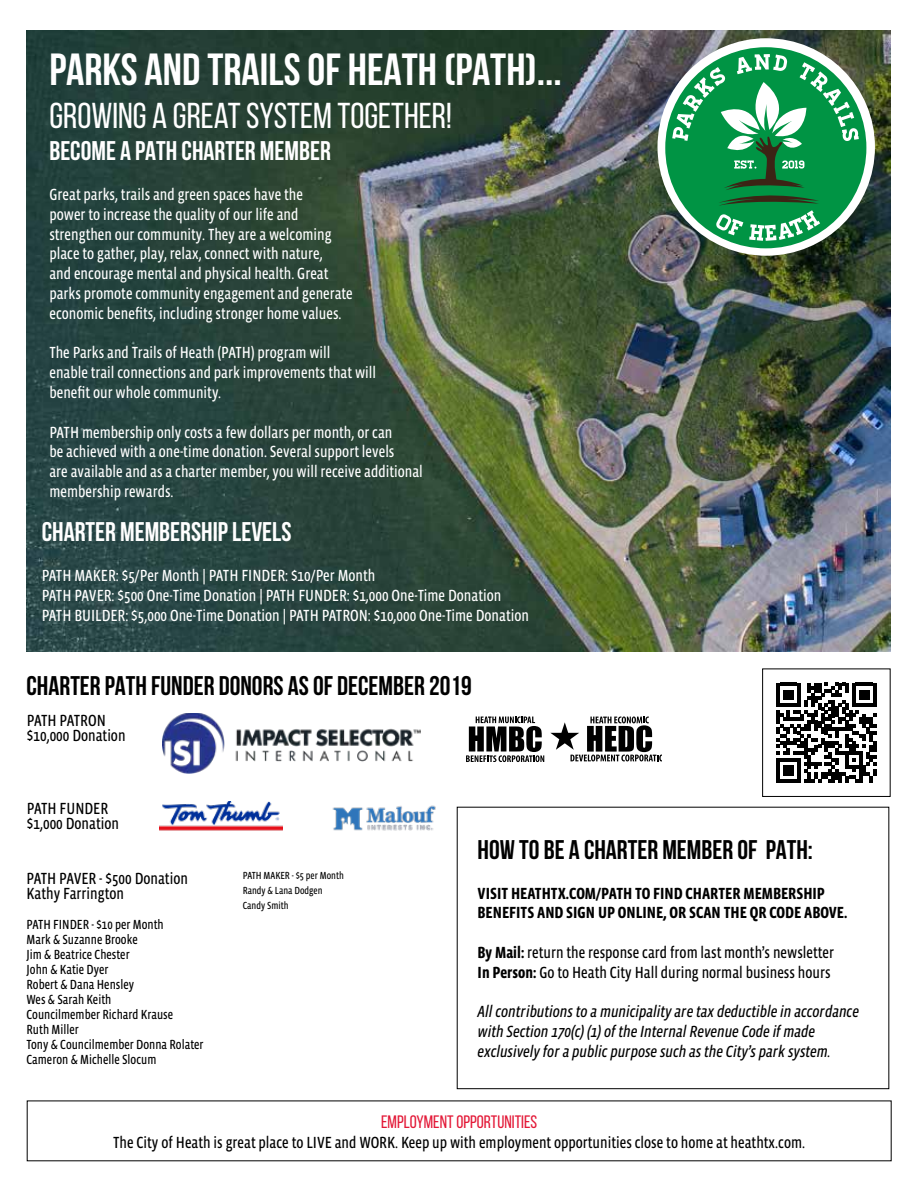
<style>
.page{position:relative;width:918px;height:1188px;background:#fff}
.page>*{position:absolute;margin:0;border:0;box-sizing:border-box;transform-origin:0 0}
.t1{font:700 45px "Bebas Neue";color:#fff}
.t2{font:36px "Bebas Neue";color:#fff}
.t3{font:700 27px "Bebas Neue";color:#000}
.t4{font:700 27px "Bebas Neue";color:#fff}
.t5{font:18px "Bebas Neue";color:#e31837}
.t6{font:16.5px/19.8px "Vista Sans Nar OTCE";color:#fff}
.t7{font:16.5px/15px "Vista Sans Nar OTCE";color:#000}
.t8{font:italic 16.5px/19.8px "Vista Sans Nar OTCE";color:#000}
.t9{font:700 16.5px/19.8px "Vista Sans Nar OTCE";color:#000}
.t10{font:13.5px/15px "Vista Sans Nar OTCE";color:#000}
.t11{font:10.5px/15px "Vista Sans Nar OTCE";color:#000}
.s1{font-weight:700}
</style>
<div class="page">
<img style="left:27px;top:30px;width:864px;height:621px">
<div style="left:457px;top:807px;width:432px;height:282px;border:1px solid #000"></div>
<svg style="left:776px;top:683px;width:100px;height:100px"></svg>
<div style="left:762px;top:669px;width:129px;height:128px;border:1px solid #000"></div>
<img style="left:159px;top:801px;width:124px;height:30px">
<img style="left:332px;top:805px;width:104px;height:26px">
<img style="left:163px;top:713px;width:257px;height:61px">
<svg style="left:466px;top:716px;width:78px;height:46px"></svg>
<svg style="left:550px;top:717px;width:112px;height:44px"></svg>
<div style="left:658px;top:38px;width:217px;height:218px;background:#fff;border-radius:50%"></div>
<div style="left:665px;top:47px;width:201px;height:201px;background:#009444;border-radius:50%"></div>
<svg style="left:672px;top:54px;width:187px;height:187px"></svg>
<h1 class="t1" style="left:49px;top:45px;width:514px">PARKS AND TRAILS OF HEATH (PATH)...</h1>
<h2 class="t2" style="left:49px;top:96px;width:404px">GROWING A GREAT SYSTEM TOGETHER!</h2>
<h3 class="t4" style="left:49px;top:136px;width:283px">BECOME A PATH CHARTER MEMBER</h3>
<p class="t6" style="left:49px;top:184px;width:305px">Great parks, trails and green spaces have the<br>power to increase the quality of our life and strengthen our community. They are a welcoming place to gather, play, relax, connect with nature,<br>and encourage mental and physical health. Great parks promote community engagement and generate economic benefits, including stronger home values.</p>
<p class="t6" style="left:49px;top:343px;width:328px">The Parks and Trails of Heath (PATH) program will<br>enable trail connections and park improvements that will benefit our whole community.</p>
<p class="t6" style="left:49px;top:422px;width:375px">PATH membership only costs a few dollars per month, or can<br>be achieved with a one-time donation. Several support levels<br>are available and as a charter member, you will receive additional membership rewards.</p>
<h3 class="t4" style="left:42px;top:517px;width:251px">CHARTER MEMBERSHIP LEVELS</h3>
<p class="t6" style="left:42px;top:565px;width:489px">PATH MAKER: $5/Per Month | PATH FINDER: $10/Per Month<br>PATH PAVER: $500 One-Time Donation | PATH FUNDER: $1,000 One-Time Donation<br>PATH BUILDER: $5,000 One-Time Donation | PATH PATRON: $10,000 One-Time Donation</p>
<h3 class="t3" style="left:27px;top:670px;width:447px">CHARTER PATH FUNDER DONORS AS OF DECEMBER 2019</h3>
<p class="t7" style="left:27px;top:713px;width:100px">PATH PATRON $10,000 Donation</p>
<p class="t7" style="left:27px;top:801px;width:94px">PATH FUNDER $1,000 Donation</p>
<p class="t7" style="left:27px;top:870px;width:163px">PATH PAVER - $500 Donation<br>Kathy Farrington</p>
<p class="t10" style="left:27px;top:917px;width:179px">PATH FINDER - $10 per Month<br>Mark &amp; Suzanne Brooke<br>Jim &amp; Beatrice Chester<br>John &amp; Katie Dyer<br>Robert &amp; Dana Hensley<br>Wes &amp; Sarah Keith<br>Councilmember Richard Krause<br>Ruth Miller<br>Tony &amp; Councilmember Donna Rolater<br>Cameron &amp; Michelle Slocum</p>
<p class="t11" style="left:243px;top:867px;width:103px">PATH MAKER - $5 per Month<br>Randy &amp; Lana Dodgen<br>Candy Smith</p>
<h3 class="t3" style="left:478px;top:835px;width:337px">HOW TO BE A CHARTER MEMBER OF PATH:</h3>
<p class="t9" style="left:478px;top:883px;width:371px">VISIT HEATHTX.COM/PATH TO FIND CHARTER MEMBERSHIP<br>BENEFITS AND SIGN UP ONLINE, OR SCAN THE QR CODE ABOVE.</p>
<p class="t7" style="left:478px;top:942px;width:358px;line-height:19.8px"><span class="s1">By Mail:</span> return the response card from last month’s newsletter<br><span class="s1">In Person:</span> Go to Heath City Hall during normal business hours</p>
<p class="t8" style="left:478px;top:1002px;width:383px">All contributions to a municipality are tax deductible in accordance with Section 170(c) (1) of the Internal Revenue Code if made exclusively for a public purpose such as the City’s park system.</p>
<p class="t5" style="left:381px;top:1112px;width:158px">EMPLOYMENT OPPORTUNITIES</p>
<p class="t7" style="left:113px;top:1134px;width:694px">The City of Heath is great place to LIVE and WORK. Keep up with employment opportunities close to home at heathtx.com.</p>
</div>
